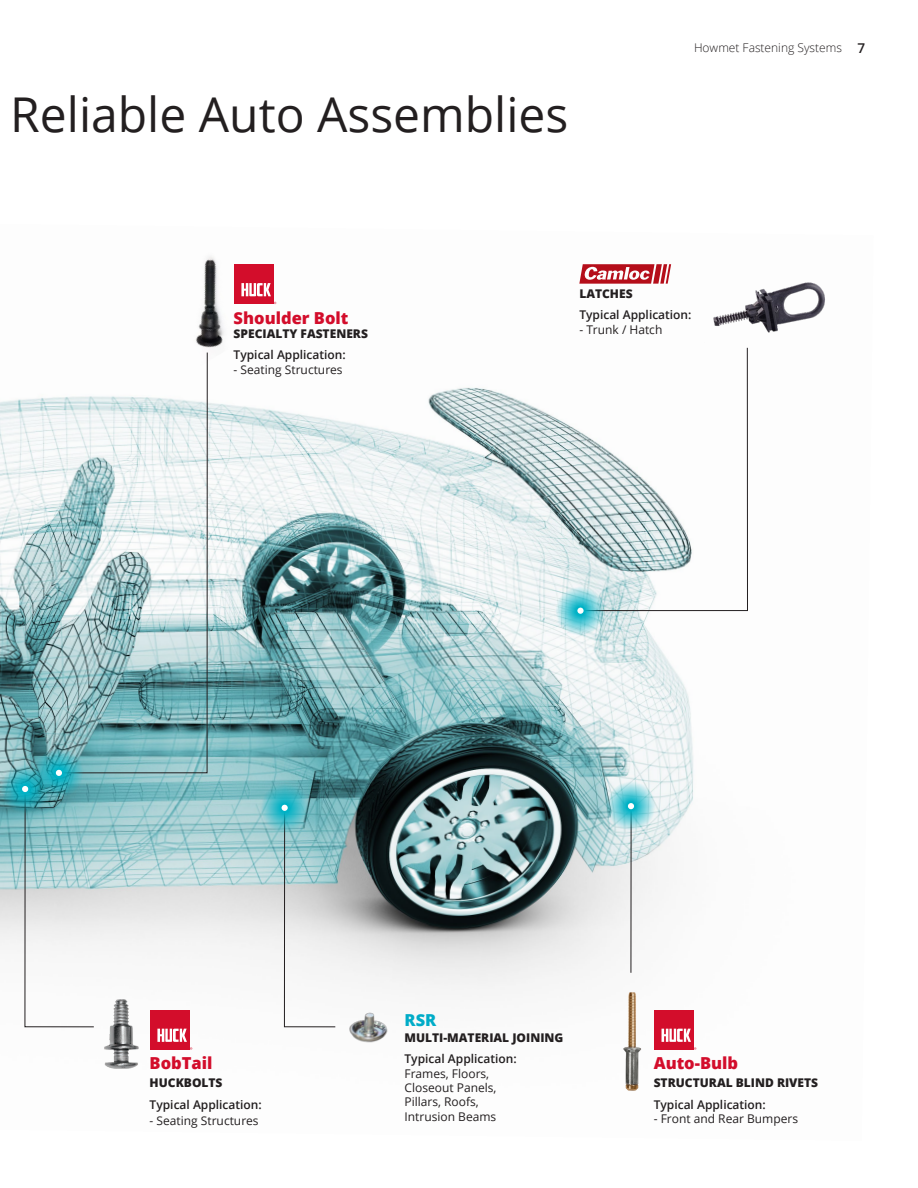
<style>
.page{position:relative;width:918px;height:1188px;background:#fff}
.page>*{position:absolute;margin:0;border:0;box-sizing:border-box;transform-origin:0 0}
.t1{font:48px "Open Sans";color:#231f20}
.t2{font:800 16.5px "Open Sans";color:#d30d2b}
.t3{font:800 16.5px "Open Sans";color:#00acc8}
.t4{font:600 13.5px "Open Sans";color:#231f20}
.t5{font:12px "Open Sans";color:#231f20}
.t6{font:600 12px "Open Sans";color:#231f20}
.t7{font:800 12px "Open Sans";color:#231f20}
.t8{font:300 12px "Open Sans";color:#231f20}
</style>
<div class="page">
<img style="left:0;top:264px;width:748px;height:786px">
<hr style="left:631px;top:809px;width:1px;height:164px;background:#231f20">
<img style="left:611px;top:980px;width:42px;height:111px">
<div style="left:654px;top:1010px;width:39px;height:40px;background:#d30d2b"></div>
<svg style="left:662px;top:1029px;width:34px;height:21px"></svg>
<div style="left:150px;top:1010px;width:39px;height:40px;background:#d30d2b"></div>
<svg style="left:157px;top:1029px;width:35px;height:21px"></svg>
<img style="left:101px;top:992px;width:46px;height:77px">
<svg style="left:24px;top:789px;width:71px;height:239px"></svg>
<svg style="left:579px;top:264px;width:92px;height:20px"></svg>
<div style="left:234px;top:264px;width:39px;height:40px;background:#d30d2b"></div>
<svg style="left:241px;top:283px;width:30px;height:13px"></svg>
<img style="left:148px;top:256px;width:84px;height:110px">
<img style="left:329px;top:978px;width:100px;height:72px">
<svg style="left:284px;top:808px;width:52px;height:220px"></svg>
<svg style="left:59px;top:352px;width:149px;height:422px"></svg>
<svg style="left:34px;top:748px;width:50px;height:50px;background:#44a3ad"></svg>
<div style="left:55px;top:769px;width:8px;height:8px;background:#fff;border-radius:50%"></div>
<div style="left:54px;top:768px;width:10px;height:9px;border:2px solid #00b2c6;border-radius:50%"></div>
<svg style="left:0;top:764px;width:50px;height:50px;background:#42a2ad"></svg>
<div style="left:21px;top:785px;width:8px;height:8px;background:#fff;border-radius:50%"></div>
<div style="left:21px;top:784px;width:9px;height:10px;border:2px solid #00b2c6;border-radius:50%"></div>
<svg style="left:260px;top:783px;width:50px;height:50px;background:#5bb8c2"></svg>
<div style="left:281px;top:804px;width:7px;height:8px;background:#fff;border-radius:50%"></div>
<div style="left:280px;top:803px;width:9px;height:9px;border:2px solid #00b2c6;border-radius:50%"></div>
<svg style="left:606px;top:781px;width:50px;height:50px;background:#9bd7de"></svg>
<div style="left:627px;top:802px;width:8px;height:8px;background:#fff;border-radius:50%"></div>
<div style="left:626px;top:802px;width:10px;height:9px;border:2px solid #00b2c6;border-radius:50%"></div>
<svg style="left:582px;top:347px;width:166px;height:264px"></svg>
<img style="left:682px;top:264px;width:143px;height:106px">
<svg style="left:556px;top:586px;width:50px;height:50px;background:#9cd8df"></svg>
<div style="left:577px;top:607px;width:7px;height:8px;background:#fff;border-radius:50%"></div>
<div style="left:576px;top:606px;width:9px;height:9px;border:2px solid #00b2c6;border-radius:50%"></div>
<h1 class="t1" style="left:10px;top:81px;width:560px">Reliable Auto Assemblies</h1>
<p class="t8" style="left:694px;top:40px;width:149px">Howmet Fastening Systems</p>
<p class="t4" style="left:857px;top:39px;width:9px">7</p>
<p class="t2" style="left:234px;top:305px;width:116px">Shoulder Bolt</p>
<p class="t7" style="left:234px;top:325px;width:136px">SPECIALTY FASTENERS</p>
<p class="t6" style="left:234px;top:347px;width:114px">Typical Application:</p>
<p class="t5" style="left:234px;top:361px;width:111px">- Seating Structures</p>
<p class="t7" style="left:579px;top:285px;width:55px">LATCHES</p>
<p class="t6" style="left:579px;top:307px;width:114px">Typical Application:</p>
<p class="t5" style="left:579px;top:321px;width:85px">- Trunk / Hatch</p>
<p class="t2" style="left:150px;top:1051px;width:64px">BobTail</p>
<p class="t7" style="left:150px;top:1074px;width:74px">HUCKBOLTS</p>
<p class="t6" style="left:150px;top:1096px;width:114px">Typical Application:</p>
<p class="t5" style="left:150px;top:1113px;width:111px">- Seating Structures</p>
<p class="t3" style="left:405px;top:1007px;width:33px">RSR</p>
<p class="t7" style="left:405px;top:1029px;width:160px">MULTI-MATERIAL JOINING</p>
<p class="t6" style="left:405px;top:1051px;width:114px">Typical Application:</p>
<p class="t5" style="left:405px;top:1065px;width:86px">Frames, Floors,</p>
<p class="t5" style="left:405px;top:1079px;width:93px">Closeout Panels,</p>
<p class="t5" style="left:405px;top:1094px;width:76px">Pillars, Roofs,</p>
<p class="t5" style="left:405px;top:1108px;width:93px">Intrusion Beams</p>
<p class="t2" style="left:654px;top:1051px;width:86px">Auto-Bulb</p>
<p class="t7" style="left:654px;top:1074px;width:166px">STRUCTURAL BLIND RIVETS</p>
<p class="t6" style="left:654px;top:1096px;width:114px">Typical Application:</p>
<p class="t5" style="left:654px;top:1110px;width:146px">- Front and Rear Bumpers</p>
</div>
